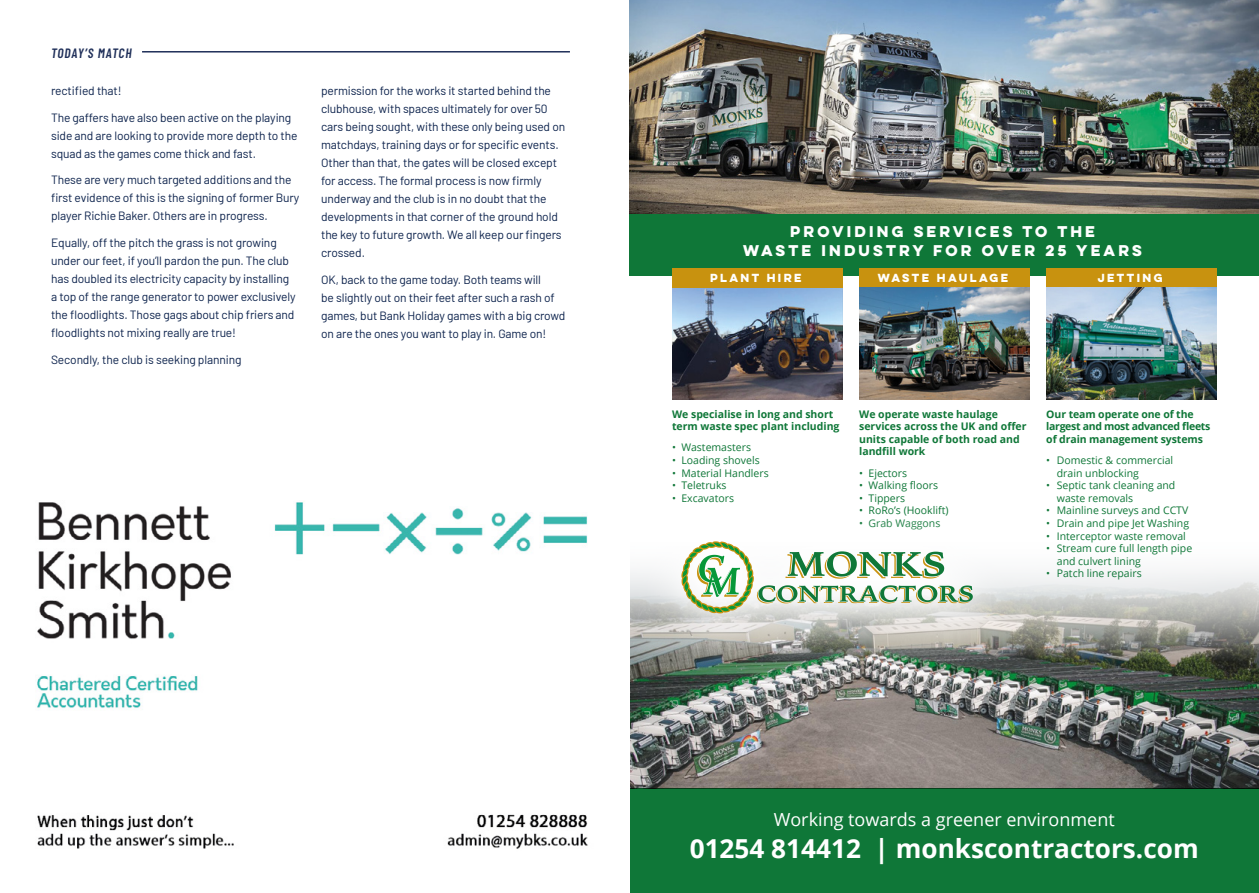
<style>
.page{position:relative;width:1259px;height:893px;background:#fff}
.page>*{position:absolute;margin:0;border:0;box-sizing:border-box;transform-origin:0 0}
.t1{font:700 26.1px "Open Sans";color:#fff}
.t2{font:18px "Open Sans";color:#fff}
.t3{font:700 13.95px/19px "Lulo Clean One";color:#fff;text-align:center}
.t4{font:italic 600 13.5px "Barlow Condensed";letter-spacing:.05em;color:#1f2f59}
.t5{font:12px/18px "Barlow";letter-spacing:-.01em;color:#0c224c}
.t6{font:10.5px/12.6px "Open Sans";color:#0f7738}
.t7{font:700 10.5px/12.6px "Open Sans";color:#0f7738}
.t8{font:700 10.5px "Lulo Clean One";color:#fff}
</style>
<div class="page">
<hr style="left:142px;top:51px;width:428px;height:2px;background:#1f2f59">
<img style="left:630px;top:571px;width:629px;height:217px">
<img style="left:629px;top:0;width:630px;height:214px">
<div style="left:629px;top:214px;width:630px;height:62px;background:#0f7738"></div>
<div style="left:629px;top:788px;width:630px;height:105px;background:#0f7738"></div>
<div style="left:859px;top:268px;width:170px;height:19px;background:#c8920f"></div>
<img style="left:859px;top:287px;width:170px;height:112px">
<img style="left:672px;top:287px;width:170px;height:112px">
<div style="left:672px;top:268px;width:170px;height:19px;background:#c8920f"></div>
<div style="left:1046px;top:268px;width:170px;height:19px;background:#c8920f"></div>
<img style="left:1046px;top:287px;width:170px;height:112px">
<svg style="left:640px;top:571px;width:374px;height:84px;background:#bebeb9"></svg>
<svg style="left:681px;top:541px;width:292px;height:72px"></svg>
<img style="left:37px;top:500px;width:551px;height:349px">
<p class="t4" style="left:51px;top:43px;width:82px">TODAY’S MATCH</p>
<p class="t5" style="left:51px;top:81px;width:72px">rectified that!</p>
<p class="t5" style="left:51px;top:108px;width:248px">The gaffers have also been active on the playing side and are looking to provide more depth to the squad as the games come thick and fast.</p>
<p class="t5" style="left:51px;top:170px;width:250px">These are very much targeted additions and the first evidence of this is the signing of former Bury player Richie Baker. Others are in progress.</p>
<p class="t5" style="left:51px;top:233px;width:246px">Equally, off the pitch the grass is not growing under our feet, if you’ll pardon the pun. The club has doubled its electricity capacity by installing a top of the range generator to power exclusively the floodlights. Those gags about chip friers and floodlights not mixing really are true!</p>
<p class="t5" style="left:51px;top:349px;width:192px">Secondly, the club is seeking planning</p>
<p class="t5" style="left:321px;top:81px;width:246px">permission for the works it started behind the clubhouse, with spaces ultimately for over 50 cars being sought, with these only being used on matchdays, training days or for specific events.<br>Other than that, the gates will be closed except for access. The formal process is now firmly underway and the club is in no doubt that the developments in that corner of the ground hold the key to future growth. We all keep our fingers crossed.</p>
<p class="t5" style="left:321px;top:270px;width:246px">OK, back to the game today. Both teams will<br>be slightly out on their feet after such a rash of games, but Bank Holiday games with a big crowd on are the ones you want to play in. Game on!</p>
<p class="t3" style="left:743px;top:222px;width:403px">PROVIDING SERVICES TO THE<br>WASTE INDUSTRY FOR OVER 25 YEARS</p>
<p class="t8" style="left:710px;top:270px;width:95px">PLANT HIRE</p>
<p class="t8" style="left:878px;top:270px;width:134px">WASTE HAULAGE</p>
<p class="t8" style="left:1097px;top:270px;width:69px">JETTING</p>
<p class="t7" style="left:672px;top:407px;width:169px">We specialise in long and short term waste spec plant including</p>
<p class="t6" style="left:672px;top:441px;width:81px">• Wastemasters</p>
<p class="t6" style="left:672px;top:454px;width:89px">• Loading shovels</p>
<p class="t6" style="left:672px;top:466px;width:98px">• Material Handlers</p>
<p class="t6" style="left:672px;top:479px;width:56px">• Teletruks</p>
<p class="t6" style="left:672px;top:491px;width:63px">• Excavators</p>
<p class="t7" style="left:859px;top:407px;width:169px">We operate waste haulage services across the UK and offer units capable of both road and landfill work</p>
<p class="t6" style="left:859px;top:466px;width:50px">• Ejectors</p>
<p class="t6" style="left:859px;top:479px;width:80px">• Walking floors</p>
<p class="t6" style="left:859px;top:491px;width:47px">• Tippers</p>
<p class="t6" style="left:859px;top:504px;width:91px">• RoRo’s (Hooklift)</p>
<p class="t6" style="left:859px;top:517px;width:83px">• Grab Waggons</p>
<p class="t7" style="left:1046px;top:407px;width:166px">Our team operate one of the largest and most advanced fleets of drain management systems</p>
<p class="t6" style="left:1056px;top:454px;width:118px;text-indent:-10px">• Domestic &amp; commercial drain unblocking</p>
<p class="t6" style="left:1056px;top:479px;width:120px;text-indent:-10px">• Septic tank cleaning and waste removals</p>
<p class="t6" style="left:1046px;top:504px;width:143px">• Mainline surveys and CCTV</p>
<p class="t6" style="left:1046px;top:517px;width:144px">• Drain and pipe Jet Washing</p>
<p class="t6" style="left:1046px;top:529px;width:141px">• Interceptor waste removal</p>
<p class="t6" style="left:1056px;top:542px;width:137px;text-indent:-10px">• Stream cure full length pipe and culvert lining</p>
<p class="t6" style="left:1046px;top:567px;width:97px">• Patch line repairs</p>
<h2 class="t2" style="left:774px;top:807px;width:342px">Working towards a greener environment</h2>
<h1 class="t1" style="left:689px;top:830px;width:510px">01254 814412 | monkscontractors.com</h1>
</div>
